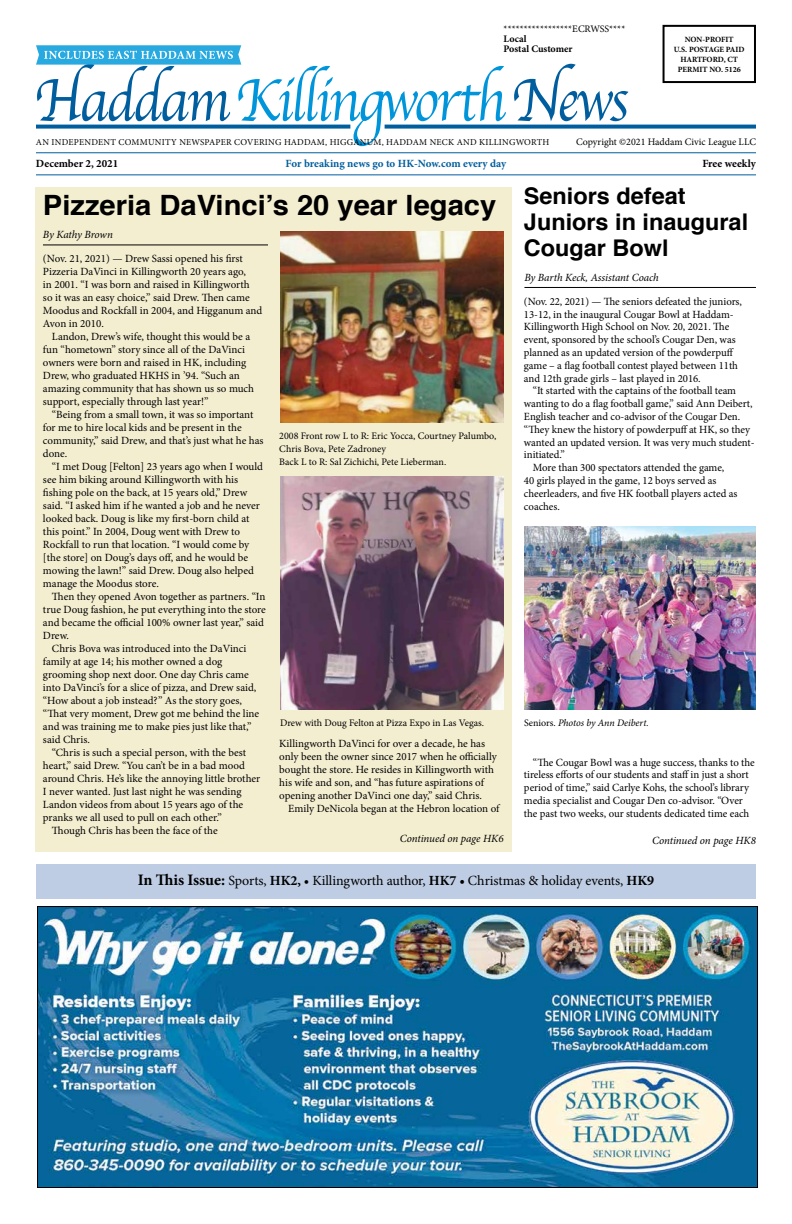
<style>
.page{position:relative;width:792px;height:1224px;background:#fff}
.page>*{position:absolute;margin:0;border:0;box-sizing:border-box;transform-origin:0 0}
.t1{font:700 28px "Helvetica";color:#000;scale:1.04 1}
.t2{font:700 23px/26px "Helvetica";color:#000}
.t3{font:14px "Minion Pro";letter-spacing:-.005em;color:#000}
.t4{font:11px/13px "Minion Pro";letter-spacing:-.005em;color:#000}
.t5{font:italic 11px "Minion Pro";letter-spacing:-.01em;color:#000}
.t6{font:700 11px "Minion Pro";letter-spacing:-.005em;color:#005e9e}
.t7{font:700 11px "Minion Pro";color:#000}
.t8{font:10px/13px "Minion Pro";color:#000}
.t9{font:italic 10px "Minion Pro";letter-spacing:-.005em;color:#000}
.t10{font:700 10px/10px "Minion Pro";color:#000}
.t11{font:9px "Minion Pro";letter-spacing:.025em;color:#000}
.t12{font:700 8px/10px "Minion Pro";color:#000;text-align:center}
.s1{font-style:normal}
.s2{font-weight:700;font-size:16px}
.s3{font-weight:700}
</style>
<div class="page">
<div style="left:36px;top:187px;width:476px;height:664px;background:#f4eed1"></div>
<svg style="left:514px;top:64px;width:115px;height:57px"></svg>
<div style="left:36px;top:864px;width:720px;height:35px;background:#becde4"></div>
<svg style="left:36px;top:45px;width:470px;height:101px"></svg>
<hr style="left:36px;top:152px;width:720px;height:1px;background:#005e9e">
<hr style="left:36px;top:174px;width:720px;height:1px;background:#005e9e">
<svg style="left:36px;top:125px;width:314px;height:4px"></svg>
<svg style="left:385px;top:125px;width:371px;height:4px"></svg>
<div style="left:663px;top:25px;width:93px;height:58px;border:2px solid #000"></div>
<hr style="left:524px;top:287px;width:232px;height:1px;background:#000">
<img style="left:39px;top:908px;width:717px;height:278px">
<hr style="left:43px;top:245px;width:225px;height:1px;background:#000">
<img style="left:280px;top:231px;width:224px;height:192px">
<img style="left:280px;top:476px;width:224px;height:234px">
<img style="left:524px;top:526px;width:232px;height:183px">
<p class="t8" style="left:504px;top:22px;width:123px">*****************ECRWSS****</p>
<p class="t10" style="left:504px;top:34px;width:70px">Local<br>Postal Customer</p>
<p class="t12" style="left:674px;top:34px;width:72px">NON-PROFIT<br>U.S. POSTAGE PAID<br>HARTFORD, CT<br>PERMIT NO. 5126</p>
<p class="t11" style="left:36px;top:136px;width:515px">AN INDEPENDENT COMMUNITY NEWSPAPER COVERING HADDAM, HIGGANUM, HADDAM NECK AND KILLINGWORTH</p>
<p class="t8" style="left:576px;top:136px;width:181px">Copyright ©2021 Haddam Civic League LLC</p>
<p class="t7" style="left:36px;top:155px;width:84px">December 2, 2021</p>
<p class="t6" style="left:286px;top:155px;width:222px">For breaking news go to HK-Now.com every day</p>
<p class="t7" style="left:702px;top:155px;width:55px">Free weekly</p>
<h1 class="t1" style="left:43px;top:182px;width:619px">Pizzeria DaVinci’s 20 year legacy <sup>Seniors</sup> <sup>defeat</sup></h1>
<h2 class="t2" style="left:524px;top:209px;width:226px">Juniors in inaugural<br>Cougar Bowl</h2>
<p class="t5" style="left:524px;top:270px;width:136px">By Barth Keck, Assistant Coach</p>
<p class="t5" style="left:43px;top:227px;width:71px">By Kathy Brown</p>
<p class="t4" style="left:43px;top:252px;width:221px">(Nov. 21, 2021) — Drew Sassi opened his first Pizzeria DaVinci in Killingworth 20 years ago,<br>in 2001. “I was born and raised in Killingworth<br>so it was an easy choice,” said Drew. Then came Moodus and Rockfall in 2004, and Higganum and Avon in 2010.</p>
<p class="t4" style="left:43px;top:330px;width:213px;text-indent:9px">Landon, Drew’s wife, thought this would be a fun “hometown” story since all of the DaVinci owners were born and raised in HK, including Drew, who graduated HKHS in ’94. “Such an amazing community that has shown us so much support, especially through last year!”</p>
<p class="t4" style="left:43px;top:408px;width:222px;text-indent:9px">“Being from a small town, it was so important for me to hire local kids and be present in the community,” said Drew, and that’s just what he has done.</p>
<p class="t4" style="left:43px;top:460px;width:222px;text-indent:9px">“I met Doug [Felton] 23 years ago when I would see him biking around Killingworth with his fishing pole on the back, at 15 years old,” Drew said. “I asked him if he wanted a job and he never looked back. Doug is like my first-born child at this point.” In 2004, Doug went with Drew to Rockfall to run that location. “I would come by [the store] on Doug’s days off, and he would be mowing the lawn!” said Drew. Doug also helped manage the Moodus store.</p>
<p class="t4" style="left:52px;top:590px;width:215px">Then they opened Avon together as partners. “In</p>
<p class="t4" style="left:43px;top:603px;width:224px">true Doug fashion, he put everything into the store</p>
<p class="t4" style="left:43px;top:616px;width:223px">and became the official 100% owner last year,” said</p>
<p class="t4" style="left:43px;top:629px;width:28px">Drew.</p>
<p class="t4" style="left:52px;top:642px;width:196px">Chris Bova was introduced into the DaVinci</p>
<p class="t4" style="left:43px;top:655px;width:181px">family at age 14; his mother owned a dog</p>
<p class="t4" style="left:43px;top:668px;width:207px">grooming shop next door. One day Chris came</p>
<p class="t4" style="left:43px;top:681px;width:215px">into DaVinci’s for a slice of pizza, and Drew said,</p>
<p class="t4" style="left:43px;top:694px;width:201px">“How about a job instead?” As the story goes,</p>
<p class="t4" style="left:43px;top:707px;width:218px">“That very moment, Drew got me behind the line</p>
<p class="t4" style="left:43px;top:720px;width:210px">and was training me to make pies just like that,”</p>
<p class="t4" style="left:43px;top:733px;width:48px">said Chris.</p>
<p class="t4" style="left:52px;top:746px;width:196px">“Chris is such a special person, with the best</p>
<p class="t4" style="left:43px;top:759px;width:204px">heart,” said Drew. “You can’t be in a bad mood</p>
<p class="t4" style="left:43px;top:772px;width:219px">around Chris. He’s like the annoying little brother</p>
<p class="t4" style="left:43px;top:785px;width:200px">I never wanted. Just last night he was sending</p>
<p class="t4" style="left:43px;top:798px;width:202px">Landon videos from about 15 years ago of the</p>
<p class="t4" style="left:43px;top:811px;width:180px">pranks we all used to pull on each other.”</p>
<p class="t4" style="left:52px;top:824px;width:167px">Though Chris has been the face of the</p>
<p class="t4" style="left:524px;top:295px;width:219px">(Nov. 22, 2021) — The seniors defeated the juniors, 13-12, in the inaugural Cougar Bowl at Haddam-Killingworth High School on Nov. 20, 2021. The event, sponsored by the school’s Cougar Den, was planned as an updated version of the powderpuff game – a flag football contest played between 11th and 12th grade girls – last played in 2016.</p>
<p class="t4" style="left:533px;top:384px;width:205px">“It started with the captains of the football team</p>
<p class="t4" style="left:524px;top:397px;width:230px">wanting to do a flag football game,” said Ann Deibert,</p>
<p class="t4" style="left:524px;top:410px;width:218px">English teacher and co-advisor of the Cougar Den.</p>
<p class="t4" style="left:524px;top:423px;width:228px">“They knew the history of powderpuff at HK, so they</p>
<p class="t4" style="left:524px;top:436px;width:232px">wanted an updated version. It was very much student-</p>
<p class="t4" style="left:524px;top:448px;width:42px">initiated.”</p>
<p class="t4" style="left:533px;top:461px;width:193px">More than 300 spectators attended the game,</p>
<p class="t4" style="left:524px;top:474px;width:194px">40 girls played in the game, 12 boys served as</p>
<p class="t4" style="left:524px;top:487px;width:215px">cheerleaders, and five HK football players acted as</p>
<p class="t4" style="left:524px;top:500px;width:37px">coaches.</p>
<p class="t8" style="left:279px;top:429px;width:219px">2008 Front row L to R: Eric Yocca, Courtney Palumbo,<br>Chris Bova, Pete Zadroney<br>Back L to R: Sal Zichichi, Pete Lieberman.</p>
<p class="t9" style="left:524px;top:716px;width:126px"><span class="s1">Seniors.</span> Photos by Ann Deibert.</p>
<p class="t8" style="left:280px;top:717px;width:206px">Drew with Doug Felton at Pizza Expo in Las Vegas.</p>
<p class="t4" style="left:279px;top:737px;width:219px">Killingworth DaVinci for over a decade, he has only been the owner since 2017 when he officially bought the store. He resides in Killingworth with his wife and son, and “has future aspirations of opening another DaVinci one day,” said Chris.</p>
<p class="t4" style="left:288px;top:802px;width:213px">Emily DeNicola began at the Hebron location of</p>
<p class="t4" style="left:524px;top:756px;width:232px;text-indent:9px">“The Cougar Bowl was a huge success, thanks to the tireless efforts of our students and staff in just a short period of time,” said Carlye Kohs, the school’s library media specialist and Cougar Den co-advisor. “Over the past two weeks, our students dedicated time each</p>
<p class="t5" style="left:400px;top:831px;width:105px">Continued on page HK6</p>
<p class="t5" style="left:652px;top:833px;width:105px">Continued on page HK8</p>
<p class="t3" style="left:138px;top:871px;width:518px"><span class="s2">In This Issue:</span> Sports, <span class="s3">HK2,</span> • Killingworth author, <span class="s3">HK7 •</span> Christmas &amp; holiday events, <span class="s3">HK9</span></p>
</div>
